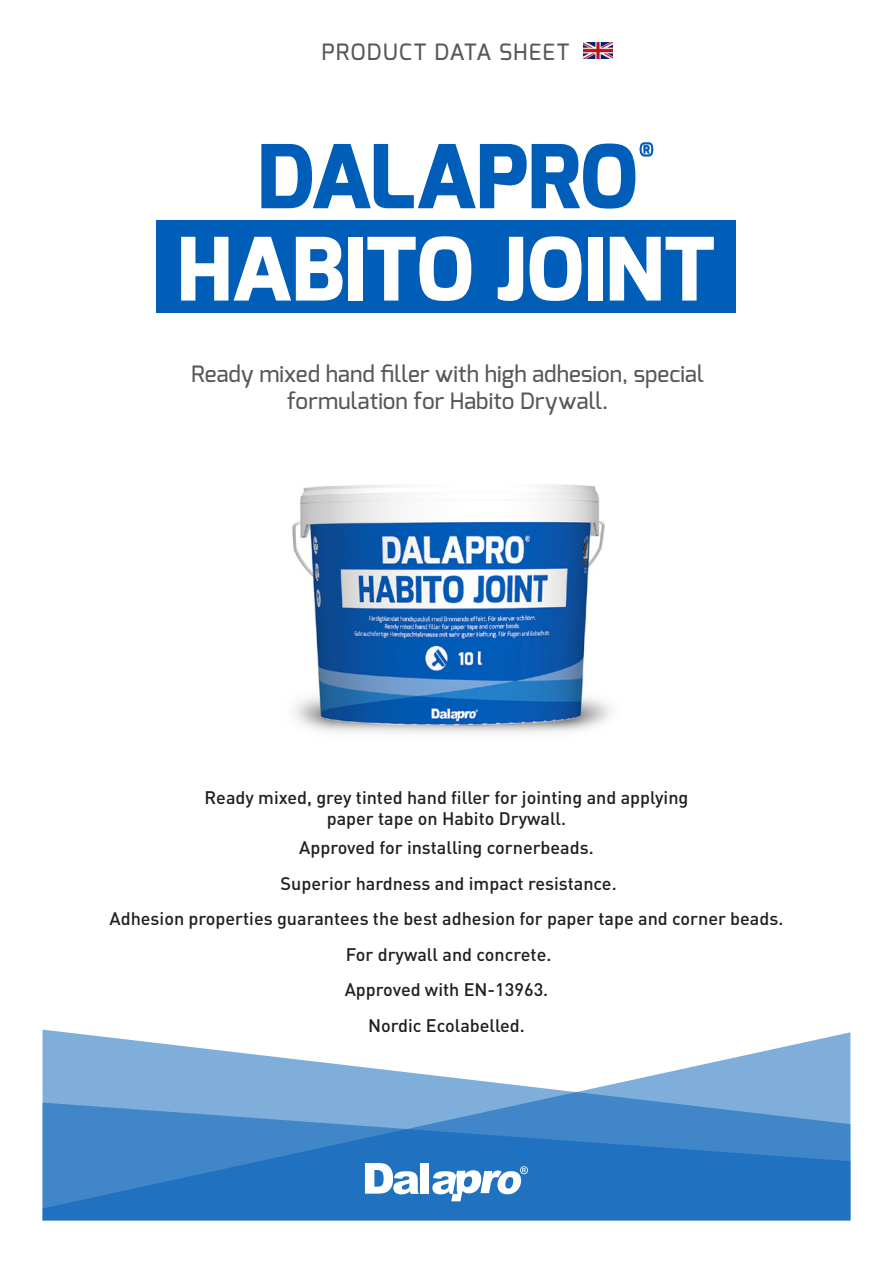
<style>
.page{position:relative;width:893px;height:1263px;background:#fff}
.page>*{position:absolute;margin:0;border:0;box-sizing:border-box;transform-origin:0 0}
.t1{font:800 87.15px "Exo";letter-spacing:-.01em;color:#fff}
.t2{font:500 22.5px/27px "Exo";letter-spacing:.005em;color:#57585a;text-align:center}
.t3{font:500 22.5px "Exo";letter-spacing:.045em;color:#57585a}
.t4{font:500 18px/21px "DIN Pro";color:#231f20;text-align:center}
</style>
<div class="page">
<img style="left:584px;top:43px;width:28px;height:16px">
<div style="left:156px;top:220px;width:580px;height:93px;background:#005eb8"></div>
<svg style="left:43px;top:1029px;width:807px;height:73px;fill:#80aedb"></svg>
<svg style="left:43px;top:1102px;width:807px;height:118px;background:#357fc6"></svg>
<svg style="left:365px;top:1163px;width:54px;height:31px"></svg>
<div style="left:421px;top:1163px;width:8px;height:31px;background:#fff"></div>
<svg style="left:432px;top:1166px;width:96px;height:35px"></svg>
<svg style="left:261px;top:142px;width:392px;height:67px"></svg>
<img style="left:292px;top:485px;width:319px;height:248px">
<p class="t3" style="left:322px;top:37px;width:249px">PRODUCT DATA SHEET</p>
<p class="t1" style="left:177px;top:213px;width:540px">HABITO JOINT</p>
<p class="t2" style="left:192px;top:360px;width:514px">Ready mixed hand filler with high adhesion, special formulation for Habito Drywall.</p>
<p class="t4" style="left:204px;top:786px;width:485px">Ready mixed, grey tinted hand filler for jointing and applying paper tape on Habito Drywall.</p>
<p class="t4" style="left:299px;top:836px;width:296px">Approved for installing cornerbeads.</p>
<p class="t4" style="left:281px;top:872px;width:338px">Superior hardness and impact resistance.</p>
<p class="t4" style="left:110px;top:907px;width:675px">Adhesion properties guarantees the best adhesion for paper tape and corner beads.</p>
<p class="t4" style="left:346px;top:943px;width:207px">For drywall and concrete.</p>
<p class="t4" style="left:345px;top:978px;width:205px">Approved with EN-13963.</p>
<p class="t4" style="left:368px;top:1014px;width:158px">Nordic Ecolabelled.</p>
</div>
